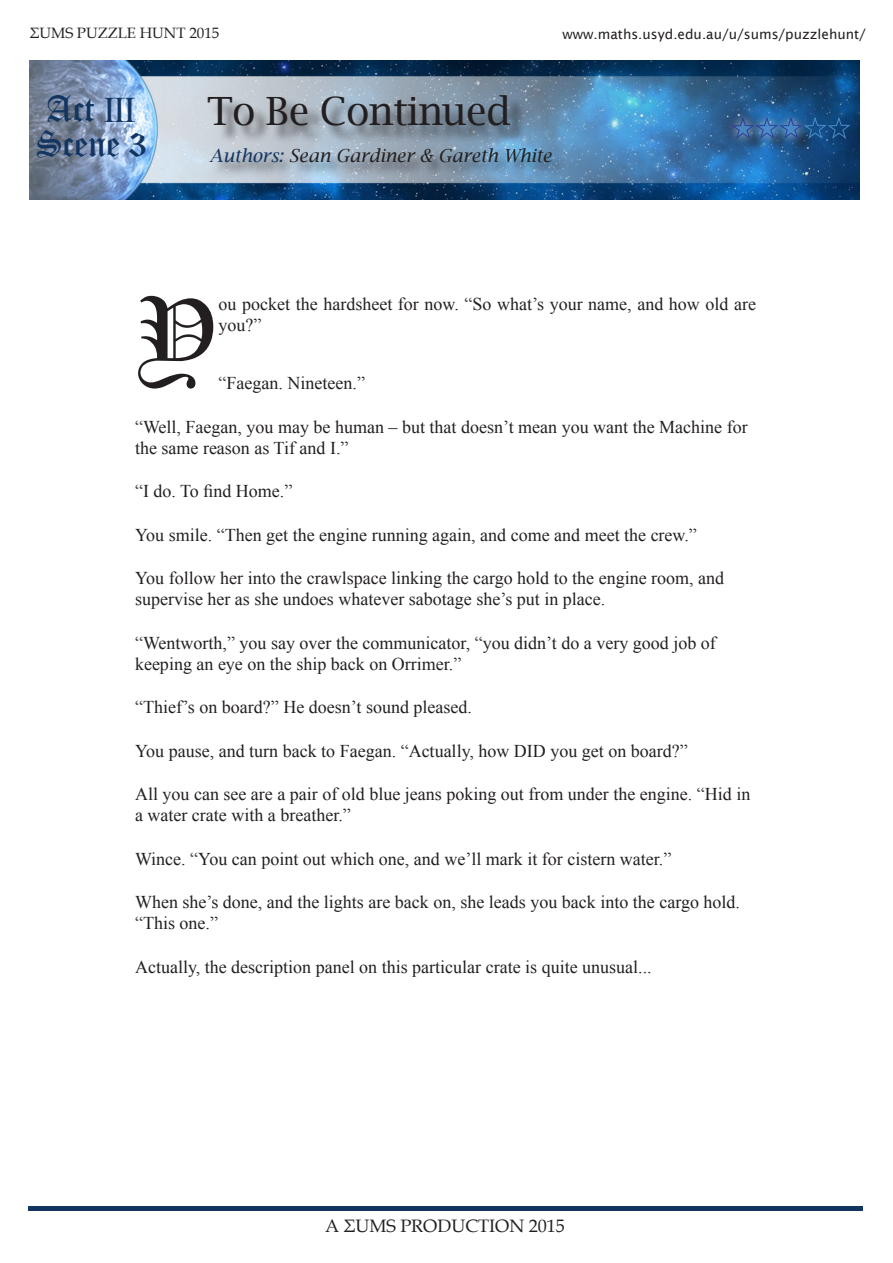
<style>
.page{position:relative;width:893px;height:1263px;background:#fff}
.page>*{position:absolute;margin:0;border:0;box-sizing:border-box;transform-origin:0 0}
.t1{font:105.6px "Old English Text";color:#231f20}
.t2{font:39px "Lucida Bright";letter-spacing:-.02em;color:#231f20}
.t3{font:36px "Old English Text";letter-spacing:-.01em;color:#123562}
.t4{font:36px "Old English Text";letter-spacing:-.01em;color:#123562;scale:.85 1}
.t5{font:18px/21.6px "Times New Roman";color:#231f20}
.t6{font:italic 18px "Lucida Bright";color:#231f20}
.t7{font:18px "Book Antiqua";color:#231f20}
.t8{font:15px "Book Antiqua";color:#231f20}
.t9{font:13.5px "Lucida Sans";color:#231f20}
.s1{font-family:"Times New Roman"}
.s2{color:#123562}
</style>
<div class="page">
<img style="left:30px;top:61px;width:830px;height:138px">
<div style="left:28px;top:1206px;width:835px;height:5px;background:#123562"></div>
<div style="left:211px;top:97px;width:317px;height:47px;background:#231f20;opacity:.75"></div>
<div style="left:211px;top:149px;width:356px;height:29px;background:#231f20;opacity:.75"></div>
<div style="left:735px;top:121px;width:37px;height:35px;background:#231f20;opacity:.75"></div>
<div style="left:724px;top:109px;width:38px;height:38px;background:#fff;opacity:.75"></div>
<div style="left:759px;top:120px;width:37px;height:36px;background:#231f20;opacity:.75"></div>
<div style="left:748px;top:109px;width:38px;height:38px;background:#fff;opacity:.75"></div>
<div style="left:783px;top:120px;width:37px;height:36px;background:#231f20;opacity:.75"></div>
<div style="left:772px;top:109px;width:38px;height:38px;background:#fff;opacity:.75"></div>
<svg style="left:730px;top:117px;width:122px;height:23px;background:#2d5f95"></svg>
<p class="t8" style="left:30px;top:22px;width:191px">ΣUMS PUZZLE HUNT 2015</p>
<p class="t9" style="left:562px;top:26px;width:305px">www.maths.usyd.edu.au/u/sums/puzzlehunt/</p>
<p class="t3" style="left:46px;top:86px;width:91px">Act <span class="s1">III</span></p>
<p class="t4" style="left:37px;top:121px;width:131px">Scene 3</p>
<p class="t2" style="left:207px;top:88px;width:306px">To Be Continued</p>
<p class="t6" style="left:210px;top:146px;width:344px"><span class="s2">Authors:</span> Sean Gardiner &amp; Gareth White</p>
<p class="t1" style="left:135px;top:268px;width:85px">Y</p>
<p class="t5" style="left:219px;top:292px;width:539px">ou pocket the hardsheet for now. “So what’s your name, and how old are you?”</p>
<p class="t5" style="left:219px;top:372px;width:148px">“Faegan. Nineteen.”</p>
<p class="t5" style="left:135px;top:415px;width:614px">“Well, Faegan, you may be human – but that doesn’t mean you want the Machine for the same reason as Tif and I.”</p>
<p class="t5" style="left:135px;top:480px;width:159px">“I do. To find Home.”</p>
<p class="t5" style="left:135px;top:523px;width:563px">You smile. “Then get the engine running again, and come and meet the crew.”</p>
<p class="t5" style="left:135px;top:567px;width:591px">You follow her into the crawlspace linking the cargo hold to the engine room, and supervise her as she undoes whatever sabotage she’s put in place.</p>
<p class="t5" style="left:135px;top:631px;width:582px">“Wentworth,” you say over the communicator, “you didn’t do a very good job of keeping an eye on the ship back on Orrimer.”</p>
<p class="t5" style="left:135px;top:696px;width:339px">“Thief’s on board?” He doesn’t sound pleased.</p>
<p class="t5" style="left:135px;top:739px;width:554px">You pause, and turn back to Faegan. “Actually, how DID you get on board?”</p>
<p class="t5" style="left:135px;top:783px;width:617px">All you can see are a pair of old blue jeans poking out from under the engine. “Hid in a water crate with a breather.”</p>
<p class="t5" style="left:135px;top:847px;width:538px">Wince. “You can point out which one, and we’ll mark it for cistern water.”</p>
<p class="t5" style="left:135px;top:891px;width:606px">When she’s done, and the lights are back on, she leads you back into the cargo hold. “This one.”</p>
<p class="t5" style="left:135px;top:955px;width:518px">Actually, the description panel on this particular crate is quite unusual...</p>
<p class="t7" style="left:325px;top:1213px;width:241px">A ΣUMS PRODUCTION 2015</p>
</div>
